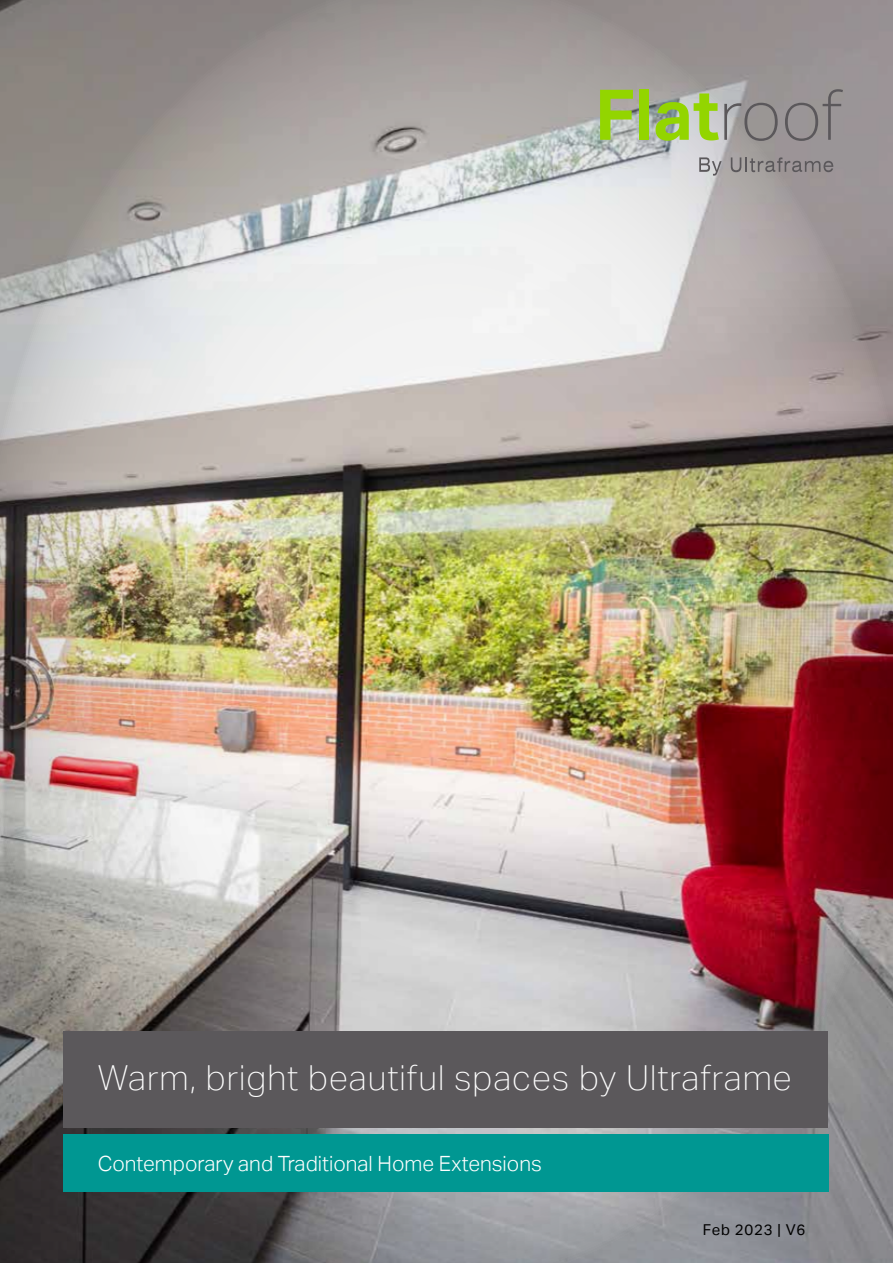
<style>
.page{position:relative;width:893px;height:1263px;background:#fff}
.page>*{position:absolute;margin:0;border:0;box-sizing:border-box;transform-origin:0 0}
.t1{font:100 34.5px "Aktiv Grotesk";letter-spacing:.03em;color:#fff}
.t2{font:300 21px "Aktiv Grotesk";color:#fff}
.t3{font:15px "Aktiv Grotesk";letter-spacing:.05em;color:#000}
</style>
<div class="page">
<img style="left:0;top:0;width:893px;height:1263px">
<svg style="left:600px;top:90px;width:33px;height:50px;background:#a2c752"></svg>
<div style="left:639px;top:90px;width:10px;height:50px;background:#93d500"></div>
<svg style="left:656px;top:93px;width:122px;height:48px;background:#a0b07c"></svg>
<svg style="left:785px;top:89px;width:58px;height:52px;background:#908b8c"></svg>
<svg style="left:699px;top:157px;width:23px;height:19px"></svg>
<svg style="left:731px;top:157px;width:102px;height:15px;background:#8b8687"></svg>
<div style="left:64px;top:1031px;width:764px;height:97px;background:#5b585b"></div>
<div style="left:64px;top:1134px;width:765px;height:58px;background:#009792"></div>
<h1 class="t1" style="left:98px;top:1059px;width:695px">Warm, bright beautiful spaces by Ultraframe</h1>
<p class="t2" style="left:98px;top:1151px;width:446px">Contemporary and Traditional Home Extensions</p>
<p class="t3" style="left:703px;top:1221px;width:104px">Feb 2023 | V6</p>
</div>
